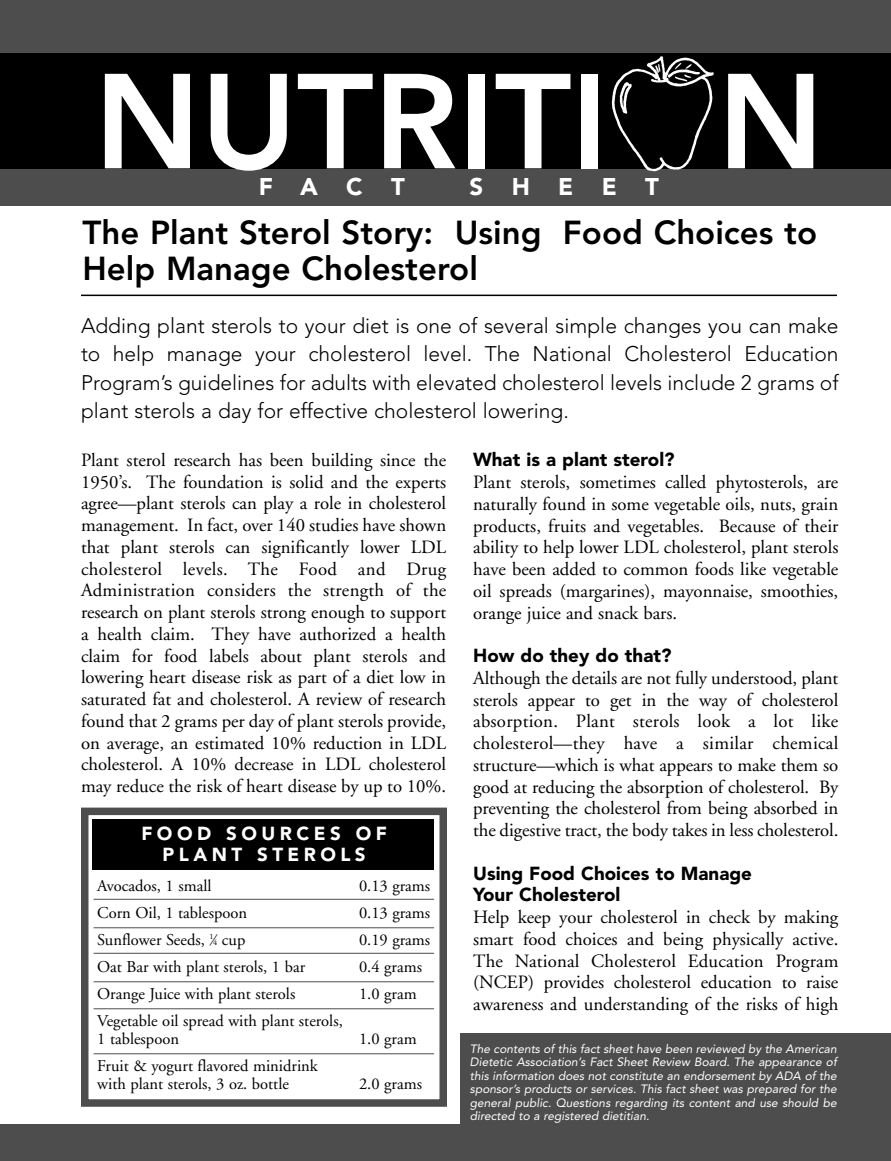
<style>
.page{position:relative;width:891px;height:1161px;background:#fff}
.page>*{position:absolute;margin:0;border:0;box-sizing:border-box;transform-origin:0 0}
.t1{font:800 133.5px "Avenir";color:#fff}
.t2{font:800 33px/36px "Avenir";color:#000}
.t3{font:900 24px "Avenir";letter-spacing:1.185em;color:#fff}
.t4{font:300 21px/28.5px "Avenir";color:#000;text-align:justify}
.t5{font:18.75px/21.8px "Adobe Garamond";color:#000;text-align:justify}
.t6{font:900 18.75px/21.8px "Avenir";color:#000}
.t7{font:900 18.75px/21px "Avenir";letter-spacing:.235em;color:#fff;text-align:center}
.t8{font:16.5px/18px "Adobe Garamond";color:#000}
.t9{font:italic 12px/13.5px "Avenir";color:#fff;text-align:justify}
.s1{font-size:8.25px}
</style>
<div class="page">
<div style="left:0;top:0;width:891px;height:200px;background:#000"></div>
<div style="left:0;top:0;width:891px;height:53px;background:#4d4d4d"></div>
<div style="left:0;top:169px;width:891px;height:36px;background:#4d4d4d"></div>
<img style="left:611px;top:56px;width:103px;height:115px">
<div style="left:0;top:1124px;width:891px;height:37px;background:#4d4d4d"></div>
<hr style="left:81px;top:295px;width:756px;height:1px;background:#000">
<div style="left:460px;top:1034px;width:431px;height:121px;background:#4d4d4d"></div>
<div style="left:81px;top:808px;width:366px;height:299px;border:8px solid #4d4d4d"></div>
<div style="left:92px;top:820px;width:342px;height:50px;background:#000"></div>
<hr style="left:94px;top:899px;width:340px;height:1px;background:#4d4d4d">
<hr style="left:94px;top:928px;width:340px;height:1px;background:#4d4d4d">
<hr style="left:94px;top:953px;width:340px;height:1px;background:#4d4d4d">
<hr style="left:94px;top:982px;width:340px;height:1px;background:#4d4d4d">
<hr style="left:94px;top:1009px;width:340px;height:1px;background:#4d4d4d">
<hr style="left:94px;top:1054px;width:340px;height:1px;background:#4d4d4d">
<h1 class="t1" style="left:94px;top:67px;width:731px">NUTRITI N</h1>
<p class="t3" style="left:259px;top:177px;width:148px">FACT</p>
<p class="t3" style="left:470px;top:177px;width:191px">SHEET</p>
<h2 class="t2" style="left:82px;top:217px;width:736px">The Plant Sterol Story: Using Food Choices to<br>Help Manage Cholesterol</h2>
<p class="t4" style="left:81px;top:313px;width:759px">Adding plant sterols to your diet is one of several simple changes you can make to help manage your cholesterol level. The National Cholesterol Education Program’s guidelines for adults with elevated cholesterol levels include 2 grams of plant sterols a day for effective cholesterol lowering.</p>
<p class="t5" style="left:81px;top:451px;width:367px">Plant sterol research has been building since the 1950’s. The foundation is solid and the experts agree—plant sterols can play a role in cholesterol management. In fact, over 140 studies have shown that plant sterols can significantly lower LDL cholesterol levels. The Food and Drug Administration considers the strength of the research on plant sterols strong enough to support a health claim. They have authorized a health claim for food labels about plant sterols and lowering heart disease risk as part of a diet low in saturated fat and cholesterol. A review of research found that 2 grams per day of plant sterols provide, on average, an estimated 10% reduction in LDL cholesterol. A 10% decrease in LDL cholesterol may reduce the risk of heart disease by up to 10%.</p>
<p class="t6" style="left:473px;top:451px;width:203px">What is a plant sterol?</p>
<p class="t5" style="left:473px;top:473px;width:367px">Plant sterols, sometimes called phytosterols, are naturally found in some vegetable oils, nuts, grain products, fruits and vegetables. Because of their ability to help lower LDL cholesterol, plant sterols have been added to common foods like vegetable oil spreads (margarines), mayonnaise, smoothies, orange juice and snack bars.</p>
<p class="t6" style="left:473px;top:646px;width:200px">How do they do that?</p>
<p class="t5" style="left:473px;top:669px;width:367px">Although the details are not fully understood, plant sterols appear to get in the way of cholesterol absorption. Plant sterols look a lot like cholesterol—they have a similar chemical structure—which is what appears to make them so good at reducing the absorption of cholesterol. By preventing the cholesterol from being absorbed in the digestive tract, the body takes in less cholesterol.</p>
<p class="t6" style="left:473px;top:864px;width:280px">Using Food Choices to Manage<br>Your Cholesterol</p>
<p class="t5" style="left:473px;top:908px;width:367px">Help keep your cholesterol in check by making smart food choices and being physically active.<br>The National Cholesterol Education Program (NCEP) provides cholesterol education to raise awareness and understanding of the risks of high</p>
<p class="t7" style="left:141px;top:825px;width:247px">FOOD SOURCES OF<br>PLANT STEROLS</p>
<p class="t8" style="left:97px;top:879px;width:116px">Avocados, 1 small</p>
<p class="t8" style="left:359px;top:879px;width:73px">0.13 grams</p>
<p class="t8" style="left:97px;top:905px;width:151px">Corn Oil, 1 tablespoon</p>
<p class="t8" style="left:359px;top:905px;width:73px">0.13 grams</p>
<p class="t8" style="left:97px;top:932px;width:150px">Sunflower Seeds, <sup>1</sup>⁄<span class="s1">4</span> cup</p>
<p class="t8" style="left:359px;top:932px;width:73px">0.19 grams</p>
<p class="t8" style="left:97px;top:959px;width:209px">Oat Bar with plant sterols, 1 bar</p>
<p class="t8" style="left:359px;top:959px;width:64px">0.4 grams</p>
<p class="t8" style="left:97px;top:986px;width:200px">Orange Juice with plant sterols</p>
<p class="t8" style="left:359px;top:986px;width:59px">1.0 gram</p>
<p class="t8" style="left:97px;top:1013px;width:247px">Vegetable oil spread with plant sterols,<br>1 tablespoon</p>
<p class="t8" style="left:359px;top:1031px;width:59px">1.0 gram</p>
<p class="t9" style="left:470px;top:1043px;width:368px">The contents of this fact sheet have been reviewed by the American Dietetic Association’s Fact Sheet Review Board. The appearance of this information does not constitute an endorsement by ADA of the sponsor’s products or services. This fact sheet was prepared for the general public. Questions regarding its content and use should be directed to a registered dietitian.</p>
<p class="t8" style="left:97px;top:1058px;width:222px">Fruit &amp; yogurt flavored minidrink with plant sterols, 3 oz. bottle</p>
<p class="t8" style="left:359px;top:1076px;width:64px">2.0 grams</p>
</div>
